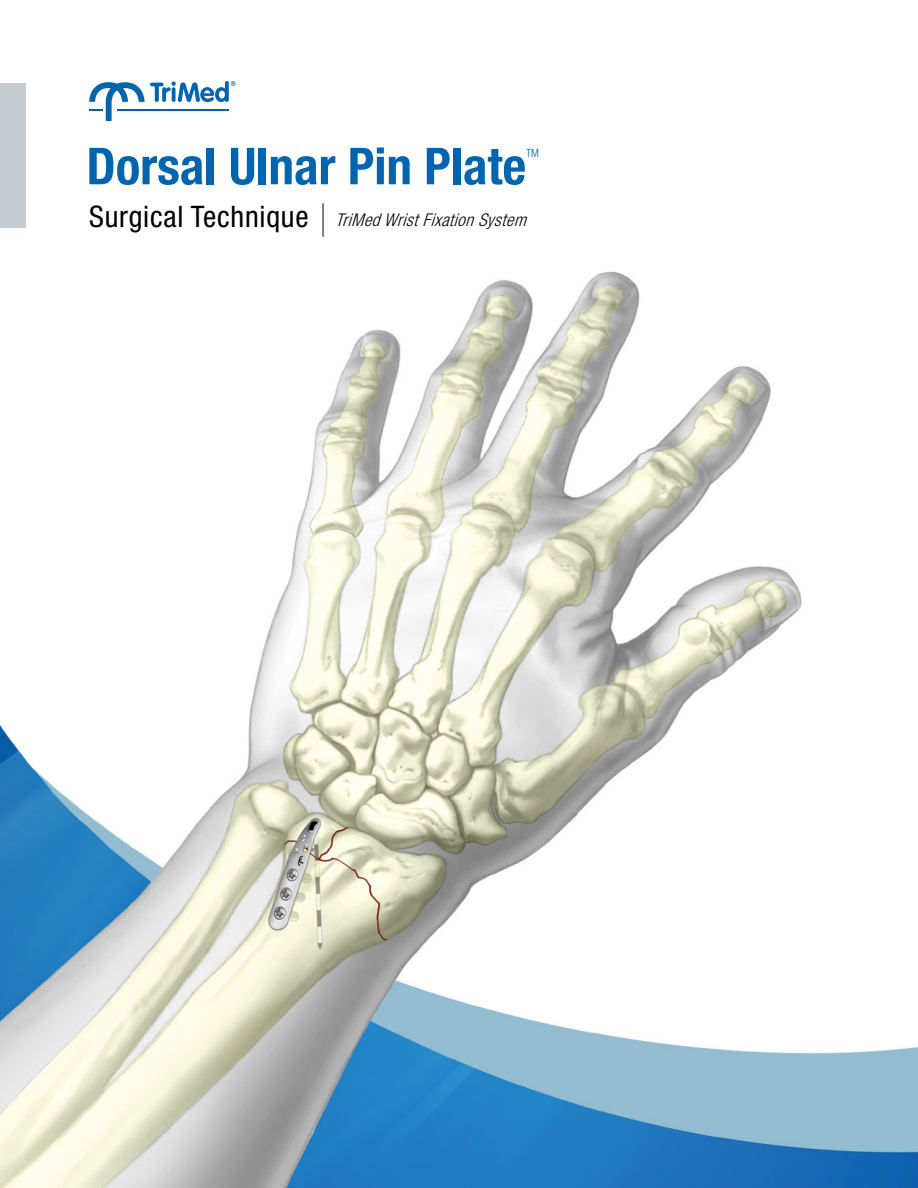
<style>
.page{position:relative;width:918px;height:1188px;background:#fff}
.page>*{position:absolute;margin:0;border:0;box-sizing:border-box;transform-origin:0 0}
.t1{font:700 condensed 51px "Helvetica Neue LT Std";color:#0064af}
.t2{font:italic 300 condensed 17.55px "Helvetica Neue LT Std";color:#000}
.t3{font:300 condensed 11.4px "Helvetica Neue LT Std";color:#0064af}
.s1{font-weight:400;font-style:normal;font-size:29.7px}
</style>
<div class="page">
<img style="left:0;top:203px;width:918px;height:985px">
<hr style="left:323px;top:204px;width:1px;height:32px;background:#000">
<div style="left:0;top:83px;width:26px;height:144px;background:#c6cdd1"></div>
<svg style="left:89px;top:81px;width:147px;height:40px"></svg>
<h1 class="t1" style="left:86px;top:135px;width:441px">Dorsal Ulnar Pin Plate</h1>
<p class="t3" style="left:526px;top:146px;width:14px">TM</p>
<p class="t2" style="left:89px;top:210px;width:444px"><span class="s1">S u r g i c a l T e c h n i q u e</span> TriMedWristFixationSystem</p>
</div>
